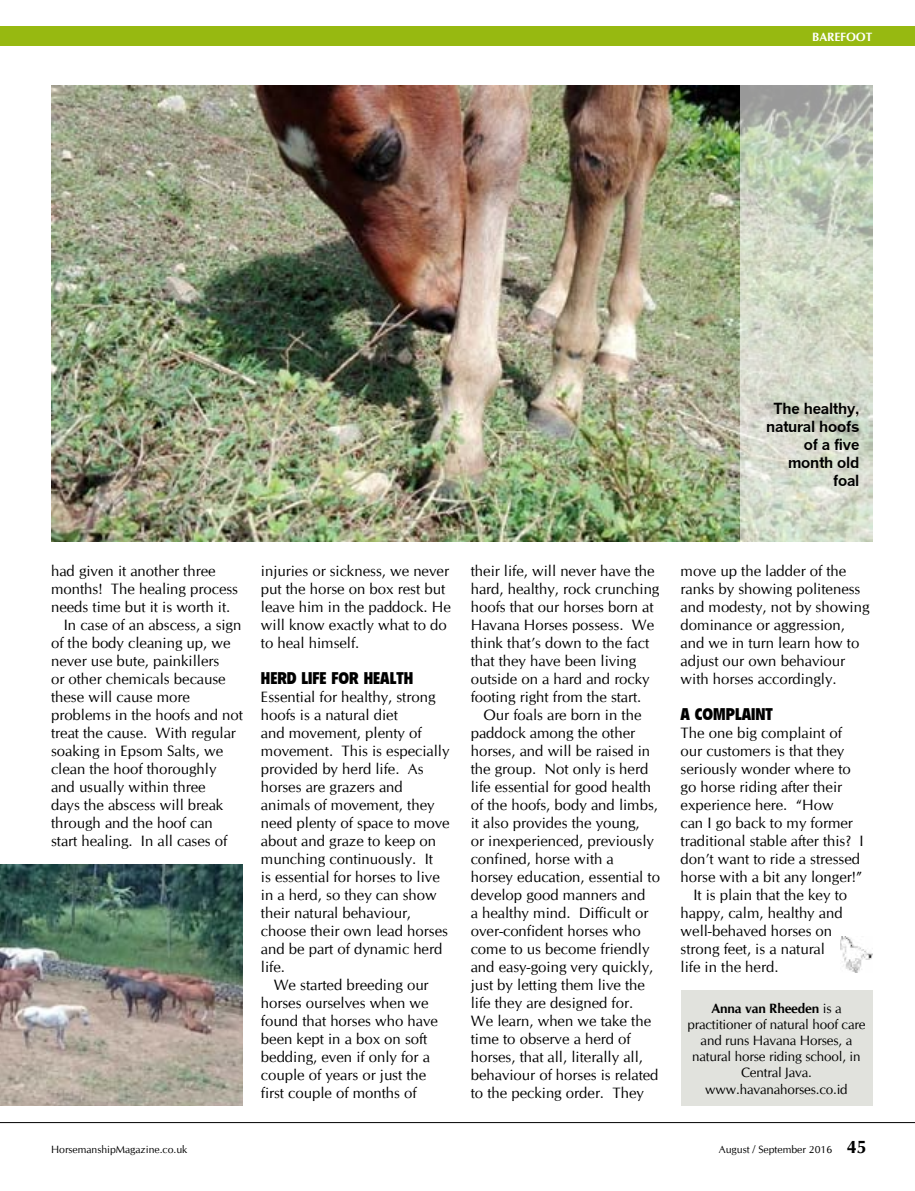
<style>
.page{position:relative;width:915px;height:1191px;background:#fff}
.page>*{position:absolute;margin:0;border:0;box-sizing:border-box;transform-origin:0 0}
.t1{font:16.5px "There Sign Head 3";color:#000}
.t2{font:15px/18px "CG Omega";color:#000}
.t3{font:15px/18px "There Sign Text 2";letter-spacing:-.01em;color:#000;text-align:right}
.t4{font:13.5px/16.2px "CG Omega";letter-spacing:-.01em;color:#000;text-align:center}
.t5{font:700 12px "CG Omega";color:#fff}
.t6{font:10.5px "CG Omega";color:#000}
.s1{font-weight:700}
.s2{font-weight:700;font-size:18px}
</style>
<div class="page">
<div style="left:0;top:26px;width:914px;height:20px;background:#97b911"></div>
<hr style="left:0;top:1122px;width:914px;height:1px;background:#000">
<img style="left:51px;top:85px;width:688px;height:456px">
<div style="left:680px;top:990px;width:192px;height:116px;background:#e1e2dd"></div>
<img style="left:840px;top:936px;width:32px;height:36px">
<img style="left:0;top:864px;width:243px;height:242px">
<svg style="left:739px;top:85px;width:133px;height:457px;background:#cad2c1"></svg>
<p class="t5" style="left:811px;top:29px;width:16px">BAREFOOT</p>
<p class="t3" style="left:765px;top:400px;width:95px">The healthy, natural hoofs of a five month old foal</p>
<p class="t2" style="left:51px;top:562px;width:166px">had given it another three</p>
<p class="t2" style="left:51px;top:580px;width:188px">months! The healing process</p>
<p class="t2" style="left:51px;top:598px;width:181px">needs time but it is worth it.</p>
<p class="t2" style="left:64px;top:616px;width:179px">In case of an abscess, a sign</p>
<p class="t2" style="left:51px;top:634px;width:181px">of the body cleaning up, we</p>
<p class="t2" style="left:51px;top:652px;width:170px">never use bute, painkillers</p>
<p class="t2" style="left:51px;top:670px;width:176px">or other chemicals because</p>
<p class="t2" style="left:51px;top:688px;width:140px">these will cause more</p>
<p class="t2" style="left:51px;top:706px;width:193px">problems in the hoofs and not</p>
<p class="t2" style="left:51px;top:724px;width:186px">treat the cause. With regular</p>
<p class="t2" style="left:51px;top:742px;width:173px">soaking in Epsom Salts, we</p>
<p class="t2" style="left:51px;top:760px;width:167px">clean the hoof thoroughly</p>
<p class="t2" style="left:51px;top:778px;width:156px">and usually within three</p>
<p class="t2" style="left:51px;top:796px;width:174px">days the abscess will break</p>
<p class="t2" style="left:51px;top:814px;width:163px">through and the hoof can</p>
<p class="t2" style="left:51px;top:832px;width:178px">start healing. In all cases of</p>
<p class="t2" style="left:261px;top:562px;width:191px">injuries or sickness, we never put the horse on box rest but leave him in the paddock. He will know exactly what to do to heal himself.</p>
<p class="t1" style="left:261px;top:669px;width:154px">HERD LIFE FOR HEALTH</p>
<p class="t2" style="left:261px;top:688px;width:190px">Essential for healthy, strong hoofs is a natural diet<br>and movement, plenty of movement. This is especially provided by herd life. As horses are grazers and animals of movement, they need plenty of space to move about and graze to keep on munching continuously. It<br>is essential for horses to live in a herd, so they can show their natural behaviour, choose their own lead horses and be part of dynamic herd life.</p>
<p class="t2" style="left:261px;top:976px;width:178px;text-indent:13px">We started breeding our horses ourselves when we found that horses who have been kept in a box on soft bedding, even if only for a couple of years or just the first couple of months of</p>
<p class="t2" style="left:470px;top:562px;width:190px">their life, will never have the hard, healthy, rock crunching hoofs that our horses born at<br>Havana Horses possess. We think that’s down to the fact that they have been living outside on a hard and rocky footing right from the start.</p>
<p class="t2" style="left:470px;top:706px;width:191px;text-indent:13px">Our foals are born in the paddock among the other horses, and will be raised in the group. Not only is herd life essential for good health of the hoofs, body and limbs, it also provides the young,<br>or inexperienced, previously confined, horse with a<br>horsey education, essential to develop good manners and<br>a healthy mind. Difficult or over-confident horses who come to us become friendly and easy-going very quickly, just by letting them live the life they are designed for.<br>We learn, when we take the time to observe a herd of horses, that all, literally all, behaviour of horses is related to the pecking order. They</p>
<p class="t2" style="left:680px;top:562px;width:190px">move up the ladder of the ranks by showing politeness and modesty, not by showing dominance or aggression, and we in turn learn how to adjust our own behaviour with horses accordingly.</p>
<p class="t1" style="left:680px;top:705px;width:94px">A COMPLAINT</p>
<p class="t2" style="left:680px;top:724px;width:163px">The one big complaint of</p>
<p class="t2" style="left:680px;top:742px;width:165px">our customers is that they</p>
<p class="t2" style="left:680px;top:760px;width:172px">seriously wonder where to</p>
<p class="t2" style="left:680px;top:778px;width:163px">go horse riding after their</p>
<p class="t2" style="left:680px;top:796px;width:154px">experience here. “How</p>
<p class="t2" style="left:680px;top:814px;width:174px">can I go back to my former</p>
<p class="t2" style="left:680px;top:832px;width:184px">traditional stable after this? I</p>
<p class="t2" style="left:680px;top:850px;width:181px">don’t want to ride a stressed</p>
<p class="t2" style="left:680px;top:868px;width:183px">horse with a bit any longer!”</p>
<p class="t2" style="left:693px;top:886px;width:155px">It is plain that the key to</p>
<p class="t2" style="left:680px;top:904px;width:163px">happy, calm, healthy and</p>
<p class="t2" style="left:680px;top:922px;width:153px">well-behaved horses on</p>
<p class="t2" style="left:680px;top:940px;width:146px">strong feet, is a natural</p>
<p class="t2" style="left:680px;top:958px;width:99px">life in the herd.</p>
<p class="t4" style="left:687px;top:1000px;width:179px"><span class="s1">Anna van Rheeden</span> is a practitioner of natural hoof care and runs Havana Horses, a natural horse riding school, in<br>Central Java. www.havanahorses.co.id</p>
<p class="t6" style="left:51px;top:1142px;width:138px">HorsemanshipMagazine.co.uk</p>
<p class="t6" style="left:718px;top:1143px;width:149px">August / September 2016 <span class="s2">45</span></p>
</div>
